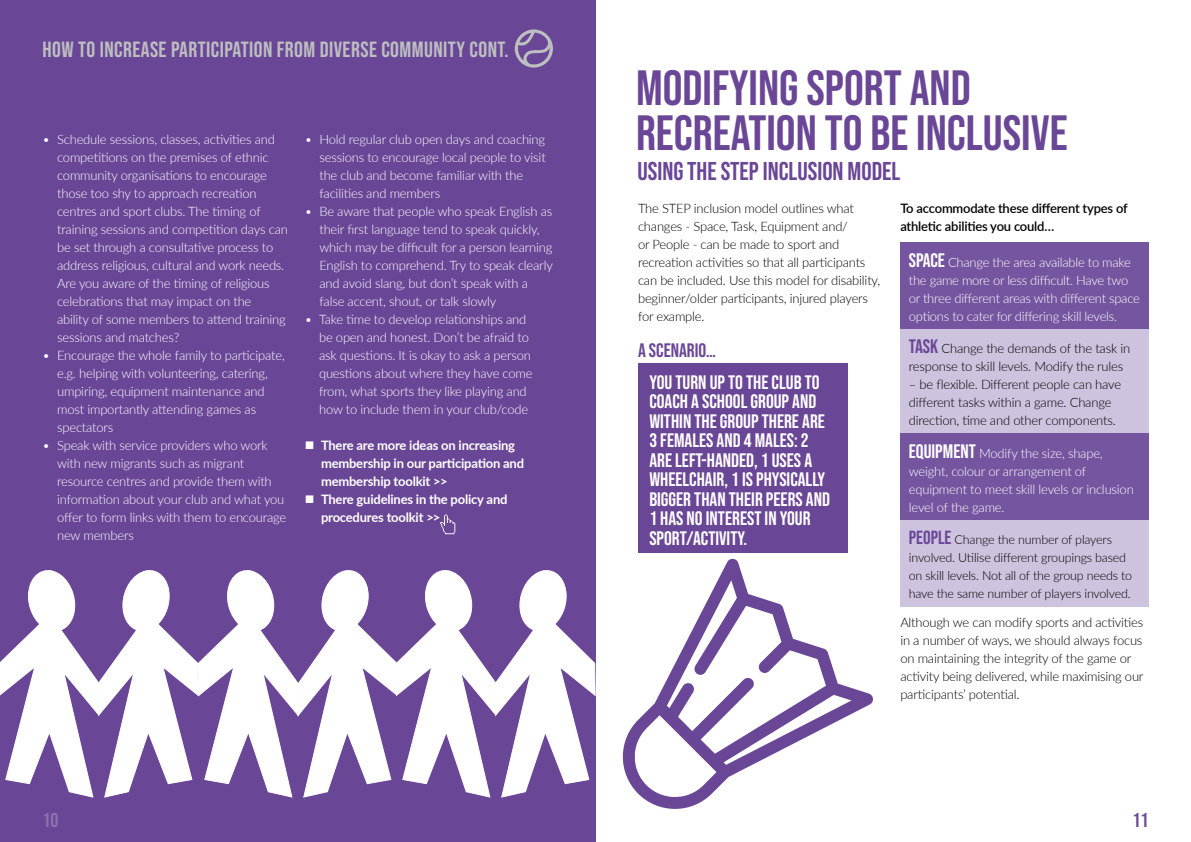
<style>
.page{position:relative;width:1191px;height:842px;background:#fff}
.page>*{position:absolute;margin:0;border:0;box-sizing:border-box;transform-origin:0 0}
.t1{font:49.5px/45px "Bebas Neue";color:#6a4697}
.t2{font:25.8px "Bebas Neue";color:#6a4697}
.t3{font:22px "Bebas Neue";letter-spacing:.02em;color:#bcbec0}
.t4{font:20px "Bebas Neue";color:#6a4697}
.t5{font:20px "Bebas Neue";color:#8c72af}
.t6{font:19.5px/19.5px "Bebas Neue";color:#fff}
.t7{font:19.5px "Bebas Neue";color:#6a4697}
.t8{font:300 13px/18px "Lato";letter-spacing:-.015em;color:#fff}
.t9{font:300 13px/18px "Lato";letter-spacing:-.015em;color:#000}
.t10{font:700 13px/18px "Lato";letter-spacing:-.015em;color:#fff}
.t11{font:600 13px/18px "Lato";letter-spacing:-.015em;color:#000}
.t12{font:300 12.5px/18px "Lato";letter-spacing:-.015em;color:#000}
.s1{font-family:"Bebas Neue";font-weight:400;font-size:19.5px}
.s2{font-family:"Bebas Neue";font-weight:400;font-size:19.5px;color:#6a4697}
.s3{font-family:"Bebas Neue";font-weight:400;font-size:19px;color:#6a4697}
</style>
<div class="page">
<div style="left:638px;top:363px;width:210px;height:190px;background:#6a4697"></div>
<div style="left:0;top:0;width:595px;height:842px;background:#6a4697"></div>
<svg style="left:440px;top:514px;width:15px;height:20px"></svg>
<svg style="left:515px;top:29px;width:38px;height:39px"></svg>
<svg style="left:0;top:568px;width:596px;height:230px"></svg>
<svg style="left:623px;top:559px;width:250px;height:250px"></svg>
<div style="left:900px;top:242px;width:248px;height:87px;background:#75559f"></div>
<div style="left:900px;top:329px;width:248px;height:105px;background:#cdc3de"></div>
<div style="left:900px;top:520px;width:248px;height:86px;background:#cdc3de"></div>
<div style="left:900px;top:434px;width:248px;height:86px;background:#75559f"></div>
<h3 class="t3" style="left:43px;top:37px;width:467px">HOW TO INCREASE PARTICIPATION FROM DIVERSE COMMUNITY CONT.</h3>
<p class="t8" style="left:57px;top:130px;width:232px;text-indent:-15px">• Schedule sessions, classes, activities and competitions on the premises of ethnic community organisations to encourage those too shy to approach recreation centres and sport clubs. The timing of training sessions and competition days can be set through a consultative process to address religious, cultural and work needs.<br>Are you aware of the timing of religious celebrations that may impact on the<br>ability of some members to attend training sessions and matches?</p>
<p class="t8" style="left:57px;top:346px;width:229px;text-indent:-15px">• Encourage the whole family to participate, e.g. helping with volunteering, catering, umpiring, equipment maintenance and most importantly attending games as spectators</p>
<p class="t8" style="left:57px;top:436px;width:231px;text-indent:-15px">• Speak with service providers who work with new migrants such as migrant resource centres and provide them with information about your club and what you offer to form links with them to encourage new members</p>
<p class="t8" style="left:319px;top:130px;width:228px;text-indent:-15px">• Hold regular club open days and coaching sessions to encourage local people to visit the club and become familiar with the facilities and members</p>
<p class="t8" style="left:319px;top:202px;width:235px;text-indent:-15px">• Be aware that people who speak English as their first language tend to speak quickly, which may be difficult for a person learning English to comprehend. Try to speak clearly and avoid slang, but don’t speak with a false accent, shout, or talk slowly</p>
<p class="t8" style="left:319px;top:310px;width:215px;text-indent:-14px">• Take time to develop relationships and be open and honest. Don’t be afraid to ask questions. It is okay to ask a person questions about where they have come from, what sports they like playing and how to include them in your club/code</p>
<p class="t10" style="left:321px;top:436px;width:205px;text-indent:-16px">■ There are more ideas on increasing membership in our participation and membership toolkit &gt;&gt;</p>
<p class="t10" style="left:321px;top:490px;width:188px;text-indent:-16px">■ There guidelines in the policy and procedures toolkit &gt;&gt;</p>
<h3 class="t5" style="left:43px;top:809px;width:17px">10</h3>
<h1 class="t1" style="left:636px;top:65px;width:433px">MODIFYING SPORT AND<br>RECREATION TO BE INCLUSIVE</h1>
<h2 class="t2" style="left:637px;top:156px;width:264px">USING THE STEP INCLUSION MODEL</h2>
<p class="t9" style="left:638px;top:199px;width:244px">The STEP inclusion model outlines what changes - Space, Task, Equipment and/<br>or People - can be made to sport and recreation activities so that all participants can be included. Use this model for disability, beginner/older participants, injured players for example.</p>
<h3 class="t7" style="left:638px;top:339px;width:79px">A SCENARIO…</h3>
<h3 class="t6" style="left:649px;top:372px;width:182px">YOU TURN UP TO THE CLUB TO<br>COACH A SCHOOL GROUP AND<br>WITHIN THE GROUP THERE ARE<br>3 FEMALES AND 4 MALES: 2<br>ARE LEFT-HANDED, 1 USES A<br>WHEELCHAIR, 1 IS PHYSICALLY<br>BIGGER THAN THEIR PEERS AND<br>1 HAS NO INTEREST IN YOUR<br>SPORT/ACTIVITY.</h3>
<p class="t11" style="left:900px;top:199px;width:229px">To accommodate these different types of athletic abilities you could…</p>
<p class="t8" style="left:909px;top:252px;width:232px"><span class="s1">SPACE</span> Change the area available to make the game more or less difficult. Have two or three different areas with different space options to cater for differing skill levels.</p>
<p class="t9" style="left:909px;top:339px;width:223px"><span class="s2">TASK</span> Change the demands of the task in response to skill levels. Modify the rules</p>
<p class="t9" style="left:909px;top:375px;width:214px">– be flexible. Different people can have different tasks within a game. Change direction, time and other components.</p>
<p class="t8" style="left:909px;top:444px;width:226px"><span class="s1">EQUIPMENT</span> Modify the size, shape, weight, colour or arrangement of equipment to meet skill levels or inclusion level of the game.</p>
<p class="t12" style="left:909px;top:530px;width:225px"><span class="s3">PEOPLE</span> Change the number of players involved. Utilise different groupings based on skill levels. Not all of the group needs to have the same number of players involved.</p>
<p class="t9" style="left:900px;top:613px;width:245px">Although we can modify sports and activities in a number of ways, we should always focus on maintaining the integrity of the game or activity being delivered, while maximising our participants’ potential.</p>
<h3 class="t4" style="left:1132px;top:809px;width:17px">11</h3>
</div>
